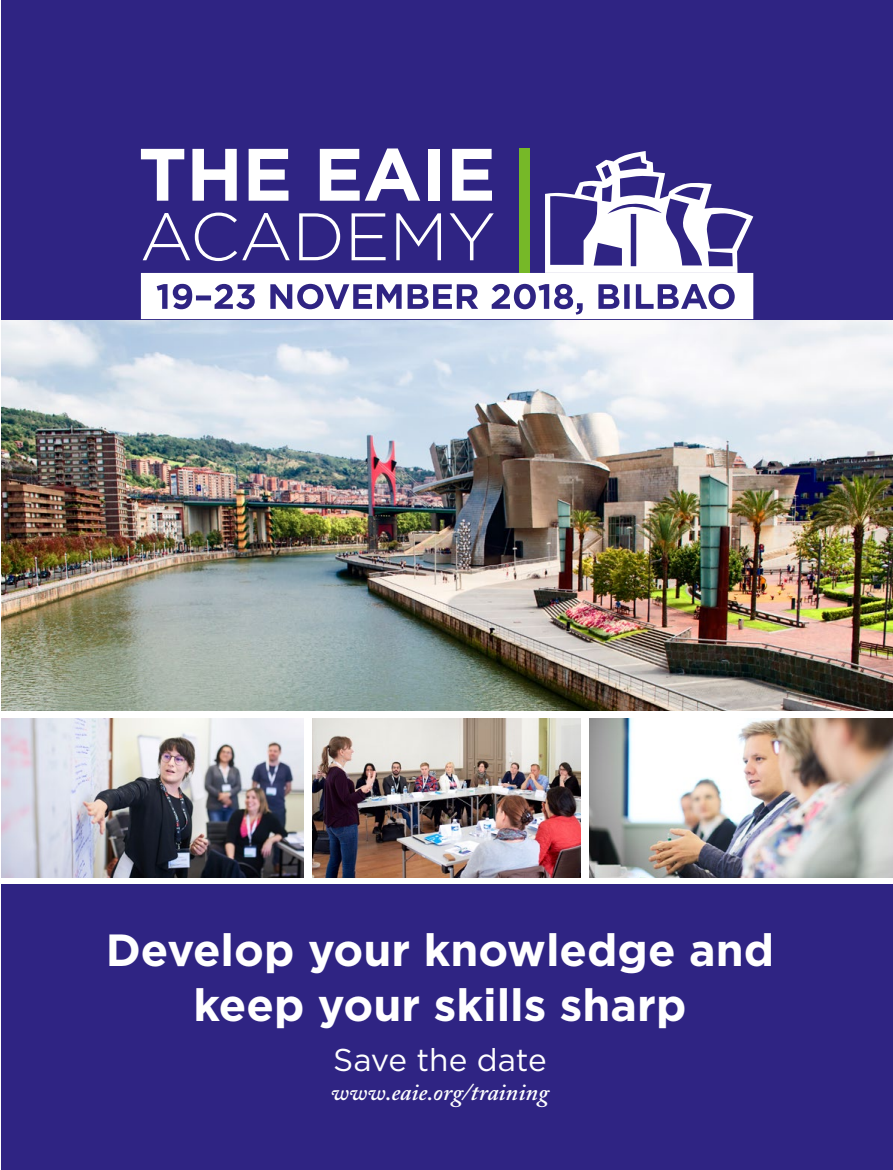
<style>
.page{position:relative;width:893px;height:1170px;background:#fff}
.page>*{position:absolute;margin:0;border:0;box-sizing:border-box;transform-origin:0 0}
.t1{font:700 45px/54px "Gotham";color:#fff;text-align:center}
.t2{font:31.5px "Gotham";letter-spacing:-.005em;color:#fff}
.t3{font:italic 600 24px "Adobe Caslon Pro";color:#fff}
</style>
<div class="page">
<img style="left:1px;top:319px;width:892px;height:391px">
<div style="left:1px;top:0;width:892px;height:319px;background:#2f2483"></div>
<div style="left:1px;top:884px;width:892px;height:285px;background:#2f2483"></div>
<img style="left:313px;top:718px;width:267px;height:159px">
<img style="left:589px;top:718px;width:304px;height:159px">
<img style="left:1px;top:718px;width:303px;height:159px">
<svg style="left:141px;top:148px;width:612px;height:171px"></svg>
<p class="t1" style="left:106px;top:923px;width:670px">Develop your knowledge and keep your skills sharp</p>
<p class="t2" style="left:333px;top:1039px;width:215px">Save the date</p>
<p class="t3" style="left:331px;top:1077px;width:219px">www.eaie.org/training</p>
</div>
